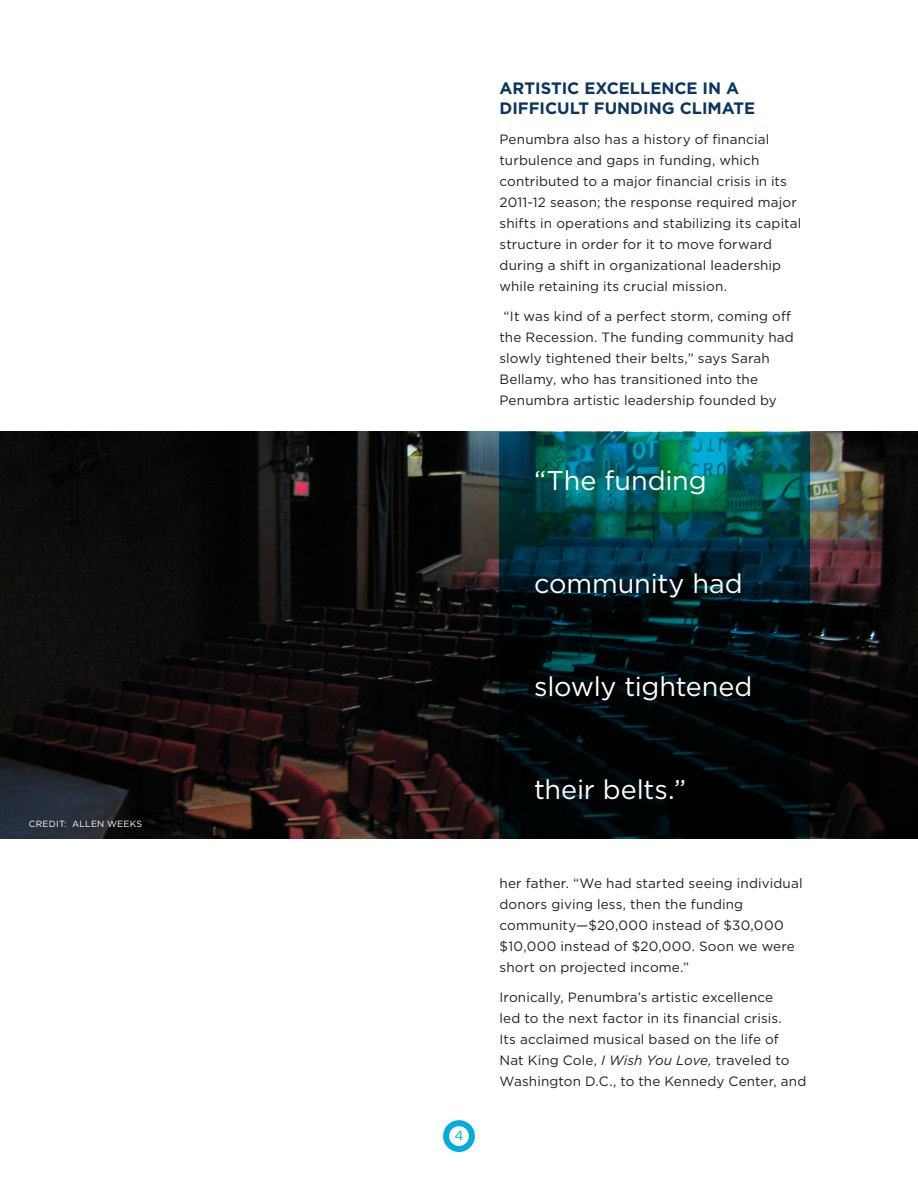
<style>
.page{position:relative;width:918px;height:1188px;background:#fff}
.page>*{position:absolute;margin:0;border:0;box-sizing:border-box;transform-origin:0 0}
.callout{font:27px "Gotham";letter-spacing:-.005em;color:#fff}
.subhead{font:700 16.5px/19.8px "Gotham";color:#0a355e}
.body{font:13.5px/21px "Gotham";letter-spacing:.01em;color:#231f20}
.t1{font:13.5px "Gotham";color:#00add8}
.photo_credit_white{font:9px "Gotham";letter-spacing:.025em;color:#fff}
.s1{font-style:italic}
</style>
<div class="page">
<div style="left:443px;top:1120px;width:32px;height:32px;border:6px solid #00add8;border-radius:50%"></div>
<img style="left:0;top:432px;width:918px;height:406px">
<svg style="left:500px;top:432px;width:310px;height:406px;background:#002125"></svg>
<p class="photo_credit_white" style="left:29px;top:818px;width:115px">CREDIT: ALLEN WEEKS</p>
<p class="t1" style="left:454px;top:1127px;width:11px">4</p>
<p class="subhead" style="left:500px;top:78px;width:257px">ARTISTIC EXCELLENCE IN A<br>DIFFICULT FUNDING CLIMATE</p>
<p class="body" style="left:500px;top:128px;width:303px">Penumbra also has a history of financial turbulence and gaps in funding, which contributed to a major financial crisis in its 2011-12 season; the response required major shifts in operations and stabilizing its capital structure in order for it to move forward during a shift in organizational leadership while retaining its crucial mission.</p>
<p class="body" style="left:500px;top:305px;width:296px;text-indent:4px">“It was kind of a perfect storm, coming off the Recession. The funding community had slowly tightened their belts,” says Sarah Bellamy, who has transitioned into the Penumbra artistic leadership founded by</p>
<p class="callout" style="left:534px;top:463px;width:174px">“The funding</p>
<p class="callout" style="left:534px;top:566px;width:210px">community had</p>
<p class="callout" style="left:534px;top:669px;width:220px">slowly tightened</p>
<p class="callout" style="left:534px;top:772px;width:153px">their belts.”</p>
<p class="body" style="left:500px;top:872px;width:305px">her father. “We had started seeing individual donors giving less, then the funding community—$20,000 instead of $30,000 $10,000 instead of $20,000. Soon we were short on projected income.”</p>
<p class="body" style="left:500px;top:986px;width:308px">Ironically, Penumbra’s artistic excellence<br>led to the next factor in its financial crisis.<br>Its acclaimed musical based on the life of Nat King Cole, <span class="s1">I Wish You Love,</span> traveled to Washington D.C., to the Kennedy Center, and</p>
</div>
